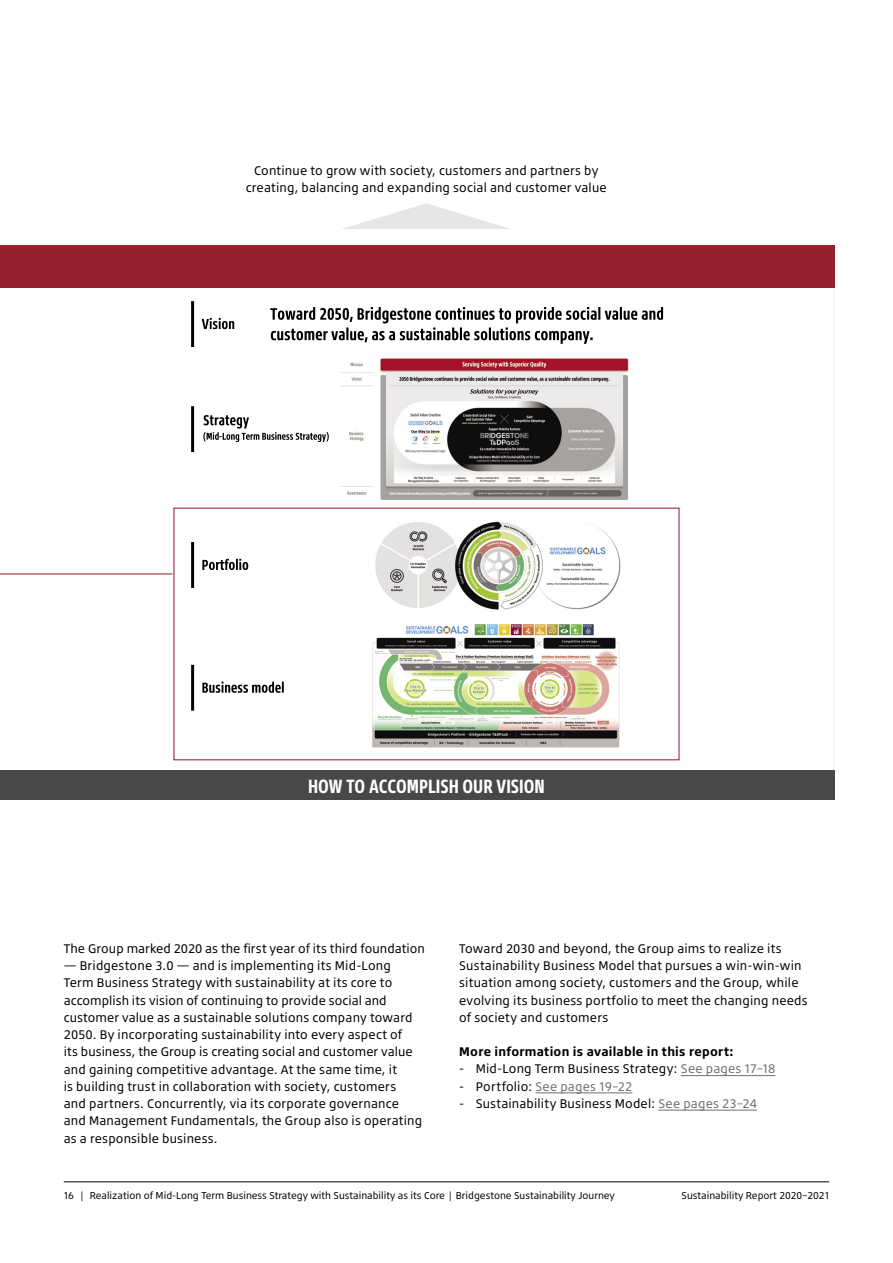
<style>
.page{position:relative;width:893px;height:1263px;background:#fff}
.page>*{position:absolute;margin:0;border:0;box-sizing:border-box;transform-origin:0 0}
.t1{font:700 19.5px "Bridgestone Type Cd";color:#fff}
.t2{font:12.75px/17.2px "Bridgestone Type";letter-spacing:.015em;color:#000}
.t3{font:700 12.75px "Bridgestone Type";letter-spacing:.02em;color:#000}
.t4{font:12.75px "Bridgestone Type";letter-spacing:.015em;color:#6f6f6f}
.t5{font:10.2px "Bridgestone Type";color:#000}
.s1{color:#6f6f6f}
.s2{color:#000}
</style>
<div class="page">
<hr style="left:64px;top:1181px;width:765px;height:1px;background:#000">
<div style="left:0;top:245px;width:834px;height:43px;background:#94212d"></div>
<div style="left:0;top:770px;width:834px;height:30px;background:#484848"></div>
<svg style="left:270px;top:307px;width:393px;height:37px"></svg>
<svg style="left:203px;top:415px;width:126px;height:27px"></svg>
<svg style="left:202px;top:559px;width:46px;height:11px"></svg>
<svg style="left:202px;top:682px;width:82px;height:11px"></svg>
<svg style="left:202px;top:318px;width:32px;height:11px"></svg>
<hr style="left:191px;top:301px;width:3px;height:46px;background:#000">
<hr style="left:191px;top:406px;width:3px;height:46px;background:#000">
<hr style="left:191px;top:542px;width:3px;height:46px;background:#000">
<hr style="left:191px;top:665px;width:3px;height:46px;background:#000">
<hr style="left:0;top:573px;width:172px;height:1px;background:#94212d">
<img style="left:372px;top:624px;width:248px;height:124px">
<img style="left:341px;top:358px;width:288px;height:142px">
<img style="left:375px;top:521px;width:246px;height:89px">
<hr style="left:681px;top:1075px;width:94px;height:1px;background:#6f6f6f">
<hr style="left:535px;top:1092px;width:97px;height:1px;background:#6f6f6f">
<hr style="left:658px;top:1110px;width:99px;height:1px;background:#6f6f6f">
<svg style="left:343px;top:203px;width:167px;height:26px"></svg>
<p class="t2" style="left:246px;top:162px;width:363px;text-align:center">Continue to grow with society, customers and partners by creating, balancing and expanding social and customer value</p>
<h1 class="t1" style="left:308px;top:774px;width:238px">HOW TO ACCOMPLISH OUR VISION</h1>
<p class="t2" style="left:64px;top:939px;width:363px">The Group marked 2020 as the first year of its third foundation</p>
<p class="t2" style="left:64px;top:957px;width:360px">— Bridgestone 3.0 — and is implementing its Mid-Long Term Business Strategy with sustainability at its core to accomplish its vision of continuing to provide social and customer value as a sustainable solutions company toward 2050. By incorporating sustainability into every aspect of<br>its business, the Group is creating social and customer value and gaining competitive advantage. At the same time, it<br>is building trust in collaboration with society, customers<br>and partners. Concurrently, via its corporate governance and Management Fundamentals, the Group also is operating as a responsible business.</p>
<p class="t2" style="left:459px;top:939px;width:350px">Toward 2030 and beyond, the Group aims to realize its Sustainability Business Model that pursues a win-win-win situation among society, customers and the Group, while evolving its business portfolio to meet the changing needs of society and customers</p>
<p class="t3" style="left:459px;top:1043px;width:276px">More information is available in this report:</p>
<p class="t2" style="left:459px;top:1060px;width:318px">- Mid-Long Term Business Strategy: <span class="s1">See pages 17–18</span></p>
<p class="t4" style="left:459px;top:1078px;width:175px"><span class="s2">- Portfolio:</span> See pages 19–22</p>
<p class="t2" style="left:459px;top:1094px;width:299px">- Sustainability Business Model: <span class="s1">See pages 23–24</span></p>
<p class="t5" style="left:64px;top:1189px;width:553px">16 | Realization of Mid-Long Term Business Strategy with Sustainability as its Core | Bridgestone Sustainability Journey</p>
<p class="t5" style="left:682px;top:1189px;width:149px">Sustainability Report 2020–2021</p>
</div>
